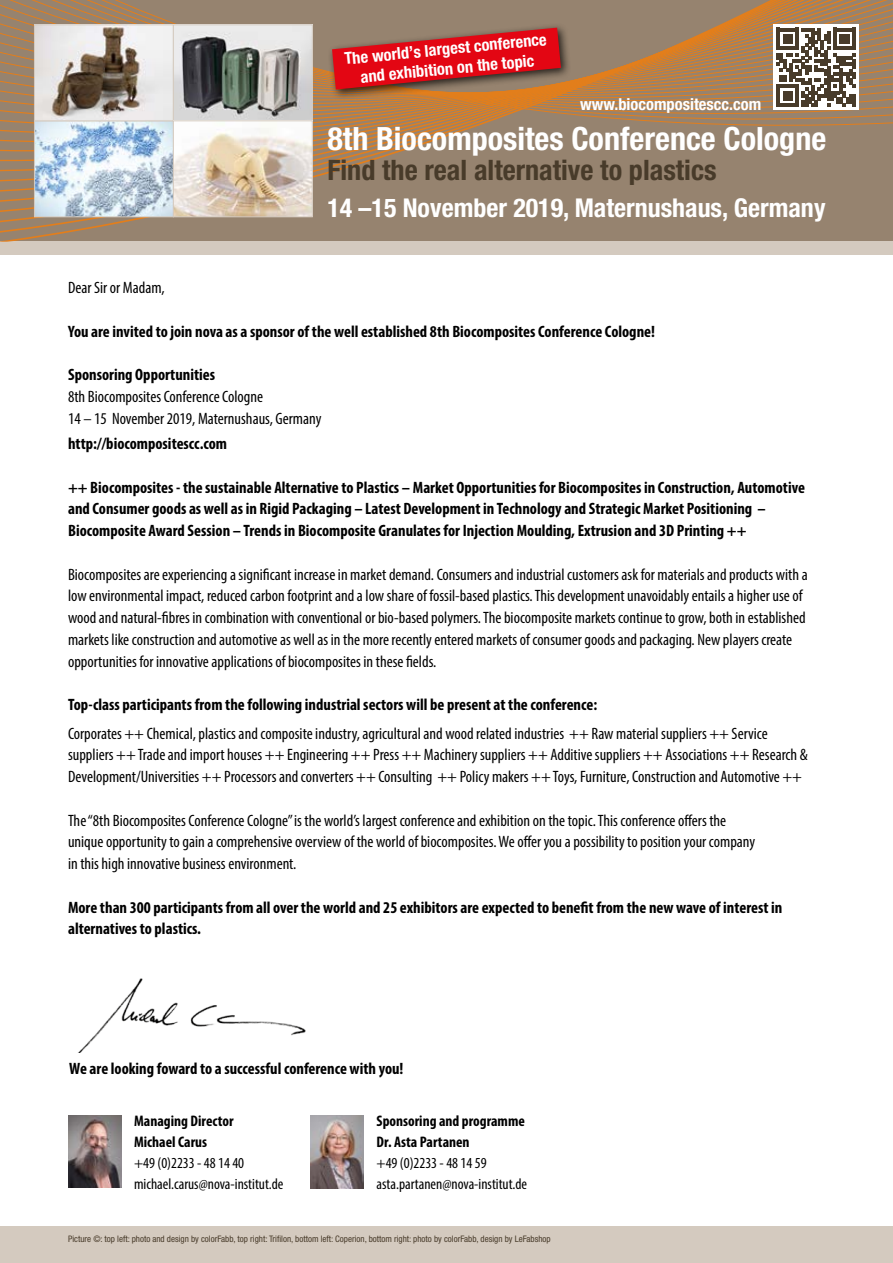
<style>
.page{position:relative;width:893px;height:1263px;background:#fff}
.page>*{position:absolute;margin:0;border:0;box-sizing:border-box;transform-origin:0 0}
.t1{font:700 condensed 32.1px "Helvetica Neue LT Pro";color:#fff}
.t2{font:700 condensed 28.2px "Helvetica Neue LT Pro";color:#483b2a}
.t3{font:700 condensed 25.95px "Helvetica Neue LT Pro";color:#fff}
.t4{font:condensed 16.5px/21.8px "Myriad Pro";color:#000}
.t5{font:700 condensed 16.5px/21.8px "Myriad Pro";color:#000}
.t6{font:700 condensed 16.5px/19.8px "Helvetica Neue LT Pro";color:#fff;text-align:center}
.t7{font:condensed 15.3px/20.9px "Myriad Pro";color:#000}
.t8{font:700 condensed 15.3px/21px "Myriad Pro";color:#000}
.t9{font:condensed 9px "Helvetica Neue LT Pro";color:#483b2a}
</style>
<div class="page">
<img style="left:68px;top:1115px;width:53px;height:73px">
<img style="left:310px;top:1115px;width:54px;height:73px">
<img style="left:79px;top:978px;width:227px;height:74px">
<div style="left:0;top:242px;width:893px;height:13px;background:#d4cabf"></div>
<div style="left:0;top:1227px;width:893px;height:36px;background:#d4cabf"></div>
<svg style="left:0;top:0;width:893px;height:242px;background:#9d8267"></svg>
<img style="left:36px;top:122px;width:275px;height:93px">
<div style="left:34px;top:120px;width:140px;height:97px;border:1px solid #d4cabf"></div>
<svg style="left:36px;top:26px;width:136px;height:93px"></svg>
<div style="left:34px;top:24px;width:140px;height:97px;border:1px solid #d4cabf"></div>
<svg style="left:175px;top:26px;width:136px;height:93px;background:#969896"></svg>
<div style="left:173px;top:24px;width:140px;height:97px;border:1px solid #d4cabf"></div>
<div style="left:173px;top:120px;width:140px;height:97px;border:1px solid #d4cabf"></div>
<div style="left:773px;top:24px;width:86px;height:86px;background:#fff"></div>
<svg style="left:777px;top:28px;width:78px;height:79px"></svg>
<div style="left:327px;top:23px;width:245px;height:77px;background:#000;opacity:.75"></div>
<svg style="left:332px;top:28px;width:229px;height:62px;background:#c12c2c"></svg>
<p class="t6" style="left:344px;top:48px;width:205px;rotate:-5deg">The world’s largest conference and exhibition on the topic</p>
<p class="t6" style="left:580px;top:95px;width:183px">www.biocompositescc.com</p>
<h1 class="t1" style="left:327px;top:119px;width:500px">8th Biocomposites Conference Cologne</h1>
<h2 class="t2" style="left:327px;top:153px;width:391px">Find the real alternative to plastics</h2>
<h3 class="t3" style="left:327px;top:192px;width:500px">14 –15 November 2019, Maternushaus, Germany</h3>
<p class="t4" style="left:68px;top:276px;width:98px">Dear Sir or Madam,</p>
<p class="t5" style="left:68px;top:320px;width:588px">You are invited to join nova as a sponsor of the well established 8th Biocomposites Conference Cologne!</p>
<p class="t5" style="left:68px;top:363px;width:149px">Sponsoring Opportunities</p>
<p class="t4" style="left:68px;top:385px;width:255px">8th Biocomposites Conference Cologne<br>14 – 15 November 2019, Maternushaus, Germany</p>
<p class="t5" style="left:68px;top:432px;width:161px">http://biocompositescc.com</p>
<p class="t5" style="left:68px;top:476px;width:738px">++ Biocomposites - the sustainable Alternative to Plastics – Market Opportunities for Biocomposites in Construction, Automotive and Consumer goods as well as in Rigid Packaging – Latest Development in Technology and Strategic Market Positioning –<br>Biocomposite Award Session – Trends in Biocomposite Granulates for Injection Moulding, Extrusion and 3D Printing ++</p>
<p class="t4" style="left:68px;top:563px;width:741px">Biocomposites are experiencing a significant increase in market demand. Consumers and industrial customers ask for materials and products with a low environmental impact, reduced carbon footprint and a low share of fossil-based plastics. This development unavoidably entails a higher use of wood and natural-fibres in combination with conventional or bio-based polymers. The biocomposite markets continue to grow, both in established markets like construction and automotive as well as in the more recently entered markets of consumer goods and packaging. New players create opportunities for innovative applications of biocomposites in these fields.</p>
<p class="t5" style="left:68px;top:693px;width:531px">Top-class participants from the following industrial sectors will be present at the conference:</p>
<p class="t4" style="left:68px;top:722px;width:741px">Corporates ++ Chemical, plastics and composite industry, agricultural and wood related industries ++ Raw material suppliers ++ Service suppliers ++ Trade and import houses ++ Engineering ++ Press ++ Machinery suppliers ++ Additive suppliers ++ Associations ++ Research &amp;<br>Development/Universities ++ Processors and converters ++ Consulting ++ Policy makers ++ Toys, Furniture, Construction and Automotive ++</p>
<p class="t4" style="left:68px;top:809px;width:689px">The “8th Biocomposites Conference Cologne” is the world’s largest conference and exhibition on the topic. This conference offers the unique opportunity to gain a comprehensive overview of the world of biocomposites. We offer you a possibility to position your company in this high innovative business environment.</p>
<p class="t5" style="left:68px;top:896px;width:716px">More than 300 participants from all over the world and 25 exhibitors are expected to benefit from the new wave of interest in alternatives to plastics.</p>
<p class="t5" style="left:69px;top:1057px;width:336px">We are looking foward to a successful conference with you!</p>
<p class="t8" style="left:134px;top:1110px;width:101px">Managing Director<br>Michael Carus</p>
<p class="t7" style="left:134px;top:1152px;width:151px">+49 (0)2233 - 48 14 40 michael.carus@nova-institut.de</p>
<p class="t8" style="left:377px;top:1110px;width:150px">Sponsoring and programme<br>Dr. Asta Partanen</p>
<p class="t7" style="left:377px;top:1152px;width:152px">+49 (0)2233 - 48 14 59 asta.partanen@nova-institut.de</p>
<p class="t9" style="left:68px;top:1233px;width:484px">Picture ©: top left: photo and design by colorFabb, top right: Trifilon, bottom left: Coperion, bottom right: photo by colorFabb, design by LeFabshop</p>
</div>
